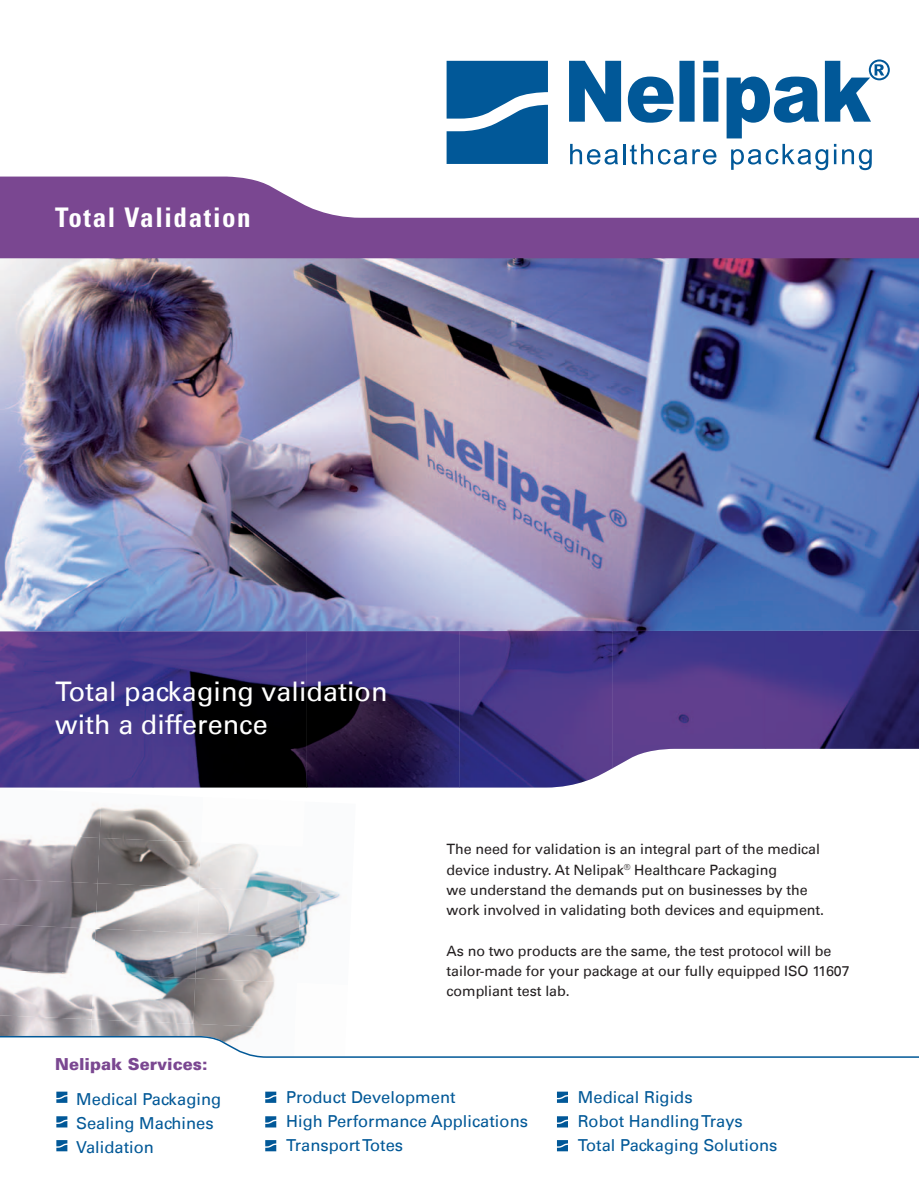
<style>
.page{position:relative;width:919px;height:1187px;background:#fff}
.page>*{position:absolute;margin:0;border:0;box-sizing:border-box;transform-origin:0 0}
.t1{font:27px/33px "Univers LT";color:#fff}
.t2{font:700 condensed 27px "Univers";letter-spacing:.06em;color:#fff}
.t3{font:16.5px/24px "Univers LT";color:#015897}
.t4{font:900 16.5px "Univers";color:#7a4791}
.t5{font:14.25px/20.2px "Univers LT";letter-spacing:-.005em;color:#231f20}
</style>
<div class="page">
<img style="left:80px;top:807px;width:20px;height:26px">
<img style="left:100px;top:807px;width:89px;height:30px">
<img style="left:303px;top:881px;width:33px;height:11px">
<img style="left:0;top:833px;width:100px;height:45px">
<img style="left:98px;top:837px;width:101px;height:46px">
<img style="left:199px;top:844px;width:104px;height:48px">
<img style="left:0;top:878px;width:98px;height:46px">
<img style="left:96px;top:883px;width:103px;height:45px">
<img style="left:197px;top:887px;width:104px;height:45px">
<img style="left:297px;top:892px;width:43px;height:56px">
<img style="left:0;top:924px;width:94px;height:45px">
<img style="left:94px;top:928px;width:103px;height:45px">
<img style="left:195px;top:932px;width:104px;height:46px">
<img style="left:0;top:969px;width:92px;height:46px">
<img style="left:92px;top:973px;width:103px;height:46px">
<img style="left:193px;top:978px;width:82px;height:45px">
<img style="left:0;top:1015px;width:92px;height:20px">
<img style="left:90px;top:1019px;width:103px;height:16px">
<img style="left:191px;top:1023px;width:66px;height:12px">
<img style="left:0;top:258px;width:918px;height:373px">
<svg style="left:0;top:176px;width:918px;height:82px;fill:#7a4791"></svg>
<img style="left:0;top:631px;width:612px;height:156px">
<img style="left:612px;top:630px;width:154px;height:138px">
<img style="left:765px;top:630px;width:153px;height:118px">
<svg style="left:569px;top:59px;width:320px;height:79px"></svg>
<svg style="left:570px;top:144px;width:48px;height:20px"></svg>
<hr style="left:623px;top:144px;width:2px;height:20px;background:#015898">
<svg style="left:629px;top:144px;width:87px;height:20px"></svg>
<svg style="left:731px;top:144px;width:105px;height:26px"></svg>
<svg style="left:842px;top:149px;width:29px;height:21px"></svg>
<svg style="left:446px;top:61px;width:102px;height:103px;background:#246fa6"></svg>
<svg style="left:0;top:1035px;width:918px;height:23px"></svg>
<svg style="left:265px;top:1091px;width:11px;height:11px"></svg>
<svg style="left:557px;top:1091px;width:11px;height:11px"></svg>
<svg style="left:265px;top:1116px;width:11px;height:11px"></svg>
<svg style="left:557px;top:1116px;width:11px;height:11px"></svg>
<svg style="left:56px;top:1091px;width:11px;height:11px"></svg>
<svg style="left:56px;top:1116px;width:11px;height:11px"></svg>
<svg style="left:56px;top:1140px;width:11px;height:11px"></svg>
<svg style="left:265px;top:1140px;width:11px;height:11px"></svg>
<svg style="left:557px;top:1140px;width:11px;height:11px"></svg>
<h1 class="t2" style="left:55px;top:201px;width:197px">Total Validation</h1>
<h1 class="t1" style="left:55px;top:675px;width:334px">Total packaging validation with a difference</h1>
<p class="t5" style="left:446px;top:839px;width:379px">The need for validation is an integral part of the medical device industry. At Nelipak<sup>®</sup> Healthcare Packaging<br>we understand the demands put on businesses by the work involved in validating both devices and equipment.</p>
<p class="t5" style="left:446px;top:940px;width:404px">As no two products are the same, the test protocol will be tailor-made for your package at our fully equipped ISO 11607 compliant test lab.</p>
<p class="t4" style="left:55px;top:1054px;width:154px">Nelipak Services:</p>
<p class="t3" style="left:76px;top:1087px;width:146px">Medical Packaging<br>Sealing Machines<br>Validation</p>
<p class="t3" style="left:286px;top:1085px;width:243px">Product Development<br>High Performance Applications<br>Transport Totes</p>
<p class="t3" style="left:578px;top:1085px;width:201px">Medical Rigids<br>Robot Handling Trays<br>Total Packaging Solutions</p>
</div>
